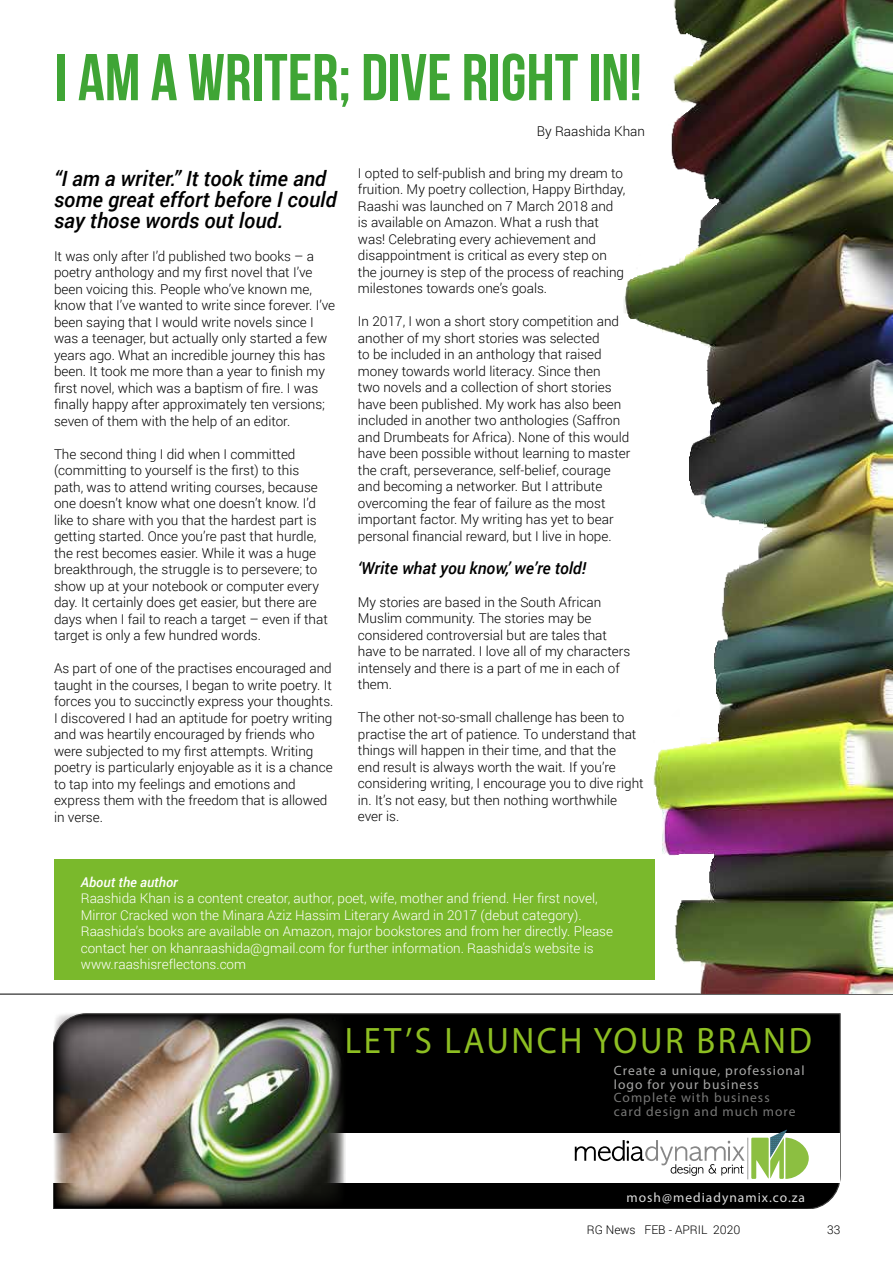
<style>
.page{position:relative;width:893px;height:1263px;background:#fff}
.page>*{position:absolute;margin:0;border:0;box-sizing:border-box;transform-origin:0 0}
.t1{font:66px "Bebas Neue";color:#3fa535}
.t2{font:36.9px "Myriad Pro";letter-spacing:.075em;color:#8dbe22;scale:.94 1}
.t3{font:italic 500 21px/21px "Roboto";color:#000}
.t4{font:italic 500 16.5px "Roboto";color:#000}
.t5{font:300 13.5px/16.5px "Roboto";color:#000}
.t6{font:300 13.5px/16.5px "Roboto";color:#fff}
.t7{font:13.5px/13.5px "Myriad Pro";letter-spacing:.075em;color:#a8a8a7}
.t8{font:13.5px "Myriad Pro";letter-spacing:.075em;color:#dcdcdc}
.t9{font:italic 500 13.5px "Roboto";color:#fff}
.t10{font:300 12px "Roboto";color:#000}
.s1{color:#000}
.s2{color:#777776}
</style>
<div class="page">
<div style="left:54px;top:860px;width:600px;height:120px;background:#7ab92c"></div>
<hr style="left:0;top:994px;width:893px;height:1px;background:#000">
<div style="left:53px;top:1013px;width:787px;height:196px;background:#000"></div>
<div style="left:53px;top:1133px;width:787px;height:49px;background:#fff"></div>
<hr style="left:747px;top:1138px;width:1px;height:41px;background:#9d9d9c">
<svg style="left:575px;top:1140px;width:170px;height:36px"></svg>
<svg style="left:751px;top:1129px;width:58px;height:50px"></svg>
<img style="left:53px;top:1013px;width:292px;height:195px">
<img style="left:609px;top:0;width:284px;height:994px">
<h1 class="t1" style="left:55px;top:41px;width:588px">I AM A WRITER; DIVE RIGHT IN!</h1>
<p class="t5" style="left:537px;top:123px;width:110px">By Raashida Khan</p>
<h3 class="t3" style="left:54px;top:167px;width:284px">“I am a writer.” It took time and some great effort before I could say those words out loud.</h3>
<p class="t5" style="left:54px;top:247px;width:283px">It was only after I’d published two books – a poetry anthology and my first novel that I’ve been voicing this. People who’ve known me, know that I’ve wanted to write since forever. I’ve been saying that I would write novels since I was a teenager, but actually only started a few years ago. What an incredible journey this has been. It took me more than a year to finish my first novel, which was a baptism of fire. I was finally happy after approximately ten versions; seven of them with the help of an editor.</p>
<p class="t5" style="left:54px;top:445px;width:275px">The second thing I did when I committed (committing to yourself is the first) to this path, was to attend writing courses, because one doesn’t know what one doesn’t know. I’d like to share with you that the hardest part is getting started. Once you’re past that hurdle, the rest becomes easier. While it was a huge breakthrough, the struggle is to persevere; to show up at your notebook or computer every day. It certainly does get easier, but there are days when I fail to reach a target – even if that target is only a few hundred words.</p>
<p class="t5" style="left:54px;top:660px;width:281px">As part of one of the practises encouraged and taught in the courses, I began to write poetry. It forces you to succinctly express your thoughts.<br>I discovered I had an aptitude for poetry writing and was heartily encouraged by friends who were subjected to my first attempts. Writing poetry is particularly enjoyable as it is a chance to tap into my feelings and emotions and express them with the freedom that is allowed in verse.</p>
<p class="t5" style="left:358px;top:164px;width:269px">I opted to self-publish and bring my dream to fruition. My poetry collection, Happy Birthday, Raashi was launched on 7 March 2018 and is available on Amazon. What a rush that was! Celebrating every achievement and disappointment is critical as every step on the journey is step of the process of reaching milestones towards one’s goals.</p>
<p class="t5" style="left:358px;top:313px;width:274px">In 2017, I won a short story competition and another of my short stories was selected<br>to be included in an anthology that raised money towards world literacy. Since then<br>two novels and a collection of short stories have been published. My work has also been included in another two anthologies (Saffron and Drumbeats for Africa). None of this would have been possible without learning to master the craft, perseverance, self-belief, courage and becoming a networker. But I attribute overcoming the fear of failure as the most important factor. My writing has yet to bear personal financial reward, but I live in hope.</p>
<p class="t4" style="left:358px;top:556px;width:230px">‘Write what you know,’ we’re told!</p>
<p class="t5" style="left:358px;top:593px;width:274px">My stories are based in the South African Muslim community. The stories may be considered controversial but are tales that have to be narrated. I love all of my characters intensely and there is a part of me in each of them.</p>
<p class="t5" style="left:358px;top:709px;width:287px">The other not-so-small challenge has been to practise the art of patience. To understand that things will happen in their time, and that the<br>end result is always worth the wait. If you’re considering writing, I encourage you to dive right in. It’s not easy, but then nothing worthwhile ever is.</p>
<p class="t9" style="left:81px;top:872px;width:98px">About the author</p>
<p class="t6" style="left:81px;top:889px;width:534px">Raashida Khan is a content creator, author, poet, wife, mother and friend. Her first novel, Mirror Cracked won the Minara Aziz Hassim Literary Award in 2017 (debut category).<br>Raashida’s books are available on Amazon, major bookstores and from her directly. Please contact her on khanraashida@gmail.com for further information. Raashida’s website is www.raashisreflectons.com</p>
<h2 class="t2" style="left:345px;top:1018px;width:498px">LET’S LAUNCH YOUR BRAND</h2>
<p class="t7" style="left:614px;top:1064px;width:192px">Create a unique, professional logo for your business<span class="s1">.<br></span><span class="s2">Complete with business<br>card design and much more</span></p>
<p class="t8" style="left:626px;top:1189px;width:180px">mosh@mediadynamix.co.za</p>
<p class="t10" style="left:587px;top:1221px;width:155px">RG News FEB - APRIL 2020</p>
<p class="t10" style="left:827px;top:1221px;width:15px">33</p>
</div>
